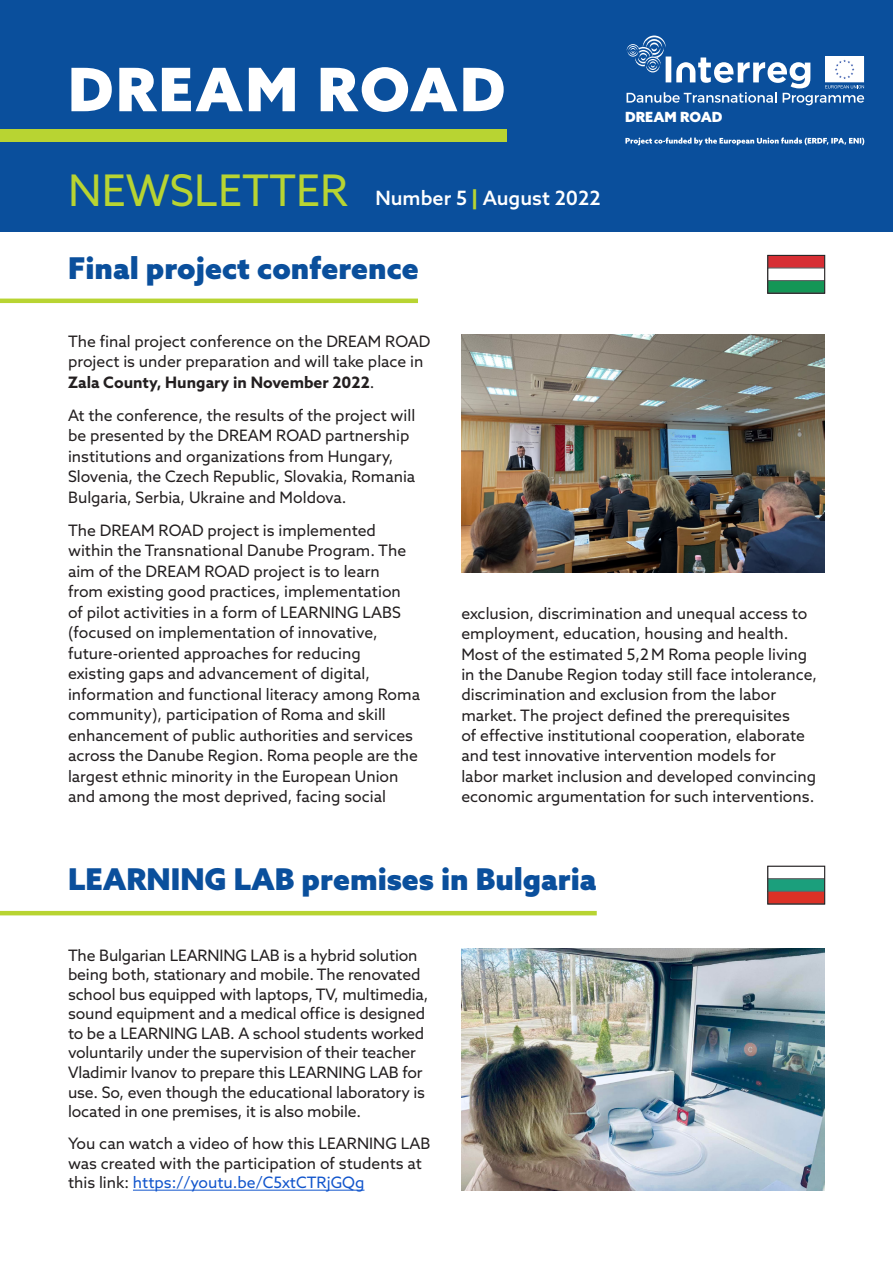
<style>
.page{position:relative;width:893px;height:1263px;background:#fff}
.page>*{position:absolute;margin:0;border:0;box-sizing:border-box;transform-origin:0 0}
.t1{font:900 60px "Azo Sans";letter-spacing:.04em;color:#fff}
.t2{font:43.5px "Azo Sans";color:#b8d432}
.t3{font:900 30px "Azo Sans";color:#0a4f9c}
.t4{font:500 19.8px "Azo Sans";color:#fff}
.t5{font:15.75px/20.4px "Azo Sans";color:#231f20}
.t6{font:900 13.95px "Azo Sans";color:#fff}
.s1{font-weight:900;color:#b8d432}
.s2{font-weight:700}
.s3{color:#15c}
</style>
<div class="page">
<div style="left:0;top:0;width:893px;height:232px;background:#0a4f9c"></div>
<div style="left:0;top:129px;width:506px;height:13px;background:#b8d432"></div>
<svg style="left:626px;top:36px;width:238px;height:69px"></svg>
<svg style="left:625px;top:138px;width:239px;height:7px"></svg>
<img style="left:461px;top:334px;width:364px;height:238px">
<hr style="left:0;top:299px;width:418px;height:4px;background:#b8d432">
<div style="left:768px;top:255px;width:57px;height:38px;background:#d72e34"></div>
<div style="left:768px;top:268px;width:57px;height:25px;background:#fff"></div>
<div style="left:768px;top:281px;width:57px;height:12px;background:#149656"></div>
<div style="left:767px;top:255px;width:58px;height:38px;border:1px solid #231f20"></div>
<hr style="left:133px;top:1190px;width:231px;height:1px;background:#15c">
<hr style="left:0;top:911px;width:597px;height:4px;background:#b8d432">
<img style="left:461px;top:948px;width:364px;height:243px">
<div style="left:768px;top:866px;width:57px;height:13px;border:1px solid #636568"></div>
<div style="left:768px;top:879px;width:57px;height:12px;background:#1b9f7c"></div>
<div style="left:768px;top:879px;width:57px;height:12px;border:1px solid #636568"></div>
<div style="left:768px;top:891px;width:57px;height:13px;background:#db3126"></div>
<div style="left:768px;top:891px;width:57px;height:13px;border:1px solid #636568"></div>
<div style="left:767px;top:866px;width:58px;height:38px;border:1px solid #231f20"></div>
<p class="t1" style="left:68px;top:50px;width:439px">DREAM ROAD</p>
<p class="t2" style="left:68px;top:162px;width:282px">NEWSLETTER</p>
<p class="t4" style="left:375px;top:185px;width:227px">Number 5 <span class="s1">|</span> August 2022</p>
<p class="t3" style="left:68px;top:248px;width:352px">Final project conference</p>
<p class="t6" style="left:625px;top:107px;width:99px">DREAM ROAD</p>
<p class="t5" style="left:68px;top:331px;width:364px">The final project conference on the DREAM ROAD project is under preparation and will take place in<br><span class="s2">Zala County, Hungary in November 2022</span>.</p>
<p class="t5" style="left:68px;top:405px;width:349px">At the conference, the results of the project will be presented by the DREAM ROAD partnership institutions and organizations from Hungary, Slovenia, the Czech Republic, Slovakia, Romania Bulgaria, Serbia, Ukraine and Moldova.</p>
<p class="t5" style="left:68px;top:520px;width:353px">The DREAM ROAD project is implemented within the Transnational Danube Program. The aim of the DREAM ROAD project is to learn<br>from existing good practices, implementation<br>of pilot activities in a form of LEARNING LABS (focused on implementation of innovative, future-oriented approaches for reducing existing gaps and advancement of digital, information and functional literacy among Roma community), participation of Roma and skill enhancement of public authorities and services across the Danube Region. Roma people are the largest ethnic minority in the European Union and among the most deprived, facing social</p>
<p class="t5" style="left:461px;top:603px;width:357px">exclusion, discrimination and unequal access to employment, education, housing and health.<br>Most of the estimated 5,2M Roma people living in the Danube Region today still face intolerance, discrimination and exclusion from the labor market. The project defined the prerequisites<br>of effective institutional cooperation, elaborate and test innovative intervention models for<br>labor market inclusion and developed convincing economic argumentation for such interventions.</p>
<p class="t3" style="left:68px;top:859px;width:530px">LEARNING LAB premises in Bulgaria</p>
<p class="t5" style="left:68px;top:945px;width:362px;line-height:19.5px">The Bulgarian LEARNING LAB is a hybrid solution being both, stationary and mobile. The renovated school bus equipped with laptops, TV, multimedia, sound equipment and a medical office is designed to be a LEARNING LAB. A school students worked voluntarily under the supervision of their teacher Vladimir Ivanov to prepare this LEARNING LAB for use. So, even though the educational laboratory is located in one premises, it is also mobile.</p>
<p class="t5" style="left:68px;top:1134px;width:364px;line-height:19.5px">You can watch a video of how this LEARNING LAB was created with the participation of students at this link: <span class="s3">https://youtu.be/C5xtCTRjGQg</span></p>
</div>
